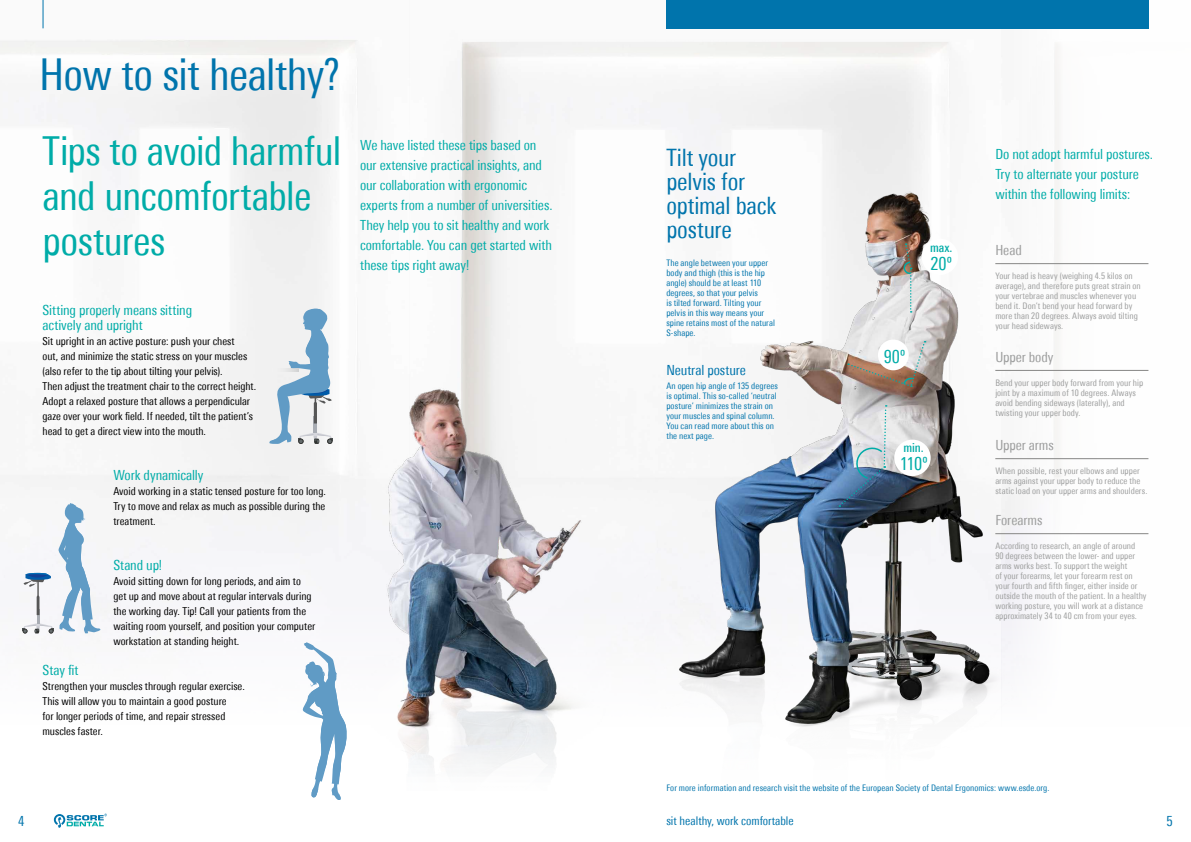
<style>
.page{position:relative;width:1191px;height:842px;background:#fff}
.page>*{position:absolute;margin:0;border:0;box-sizing:border-box;transform-origin:0 0}
.t1{font:condensed 44px "Univers Next Pro";letter-spacing:-.015em;color:#0074ac}
.t2{font:condensed 40px/45px "Univers Next Pro";letter-spacing:-.02em;color:#00aca8}
.t3{font:condensed 24px/24px "Univers Next Pro";letter-spacing:-.01em;color:#0074ac}
.t4{font:condensed 18px "Univers Next Pro";letter-spacing:.005em;color:#00aca8}
.t5{font:condensed 14px/20px "Univers Next Pro";letter-spacing:-.01em;color:#00aca8}
.t6{font:condensed 14px "Univers Next Pro";letter-spacing:-.01em;color:#9c9d9d}
.t7{font:condensed 14px "Univers Next Pro";color:#0074ac}
.t8{font:500 condensed 12.5px "Univers Next Pro";letter-spacing:-.01em;color:#00aca8}
.t9{font:condensed 12px "Univers Next Pro";color:#0074ac}
.t10{font:condensed 11px/15px "Univers Next Pro";letter-spacing:-.005em;color:#000}
.t11{font:condensed 9px/10px "Univers Next Pro";letter-spacing:.005em;color:#9c9d9d}
.t12{font:condensed 9px/10px "Univers Next Pro";letter-spacing:.005em;color:#0074ac}
</style>
<div class="page">
<img style="left:460px;top:28px;width:522px;height:589px">
<img style="left:0;top:0;width:371px;height:633px">
<img style="left:371px;top:326px;width:256px;height:442px">
<svg style="left:269px;top:307px;width:63px;height:137px"></svg>
<svg style="left:267px;top:369px;width:32px;height:3px"></svg>
<svg style="left:23px;top:502px;width:77px;height:132px"></svg>
<svg style="left:302px;top:642px;width:45px;height:157px"></svg>
<img style="left:659px;top:165px;width:323px;height:562px">
<div style="left:894px;top:440px;width:36px;height:36px;background:#fff;border-radius:50%"></div>
<svg style="left:43px;top:0;width:1px;height:28px"></svg>
<div style="left:666px;top:0;width:482px;height:28px;background:#0074ac"></div>
<svg style="left:54px;top:814px;width:53px;height:14px"></svg>
<hr style="left:995px;top:263px;width:153px;height:1px;background:#878786">
<hr style="left:995px;top:370px;width:153px;height:1px;background:#878786">
<hr style="left:995px;top:458px;width:153px;height:1px;background:#878786">
<hr style="left:995px;top:533px;width:153px;height:1px;background:#878786">
<svg style="left:847px;top:341px;width:78px;height:46px;background:#b7a295"></svg>
<svg style="left:902px;top:243px;width:10px;height:70px"></svg>
<svg style="left:838px;top:405px;width:49px;height:102px;background:#90a4b6"></svg>
<div style="left:921px;top:239px;width:37px;height:36px;background:#fff;border-radius:50%"></div>
<div style="left:878px;top:340px;width:30px;height:30px;background:#fff;border-radius:50%"></div>
<h1 class="t1" style="left:39px;top:49px;width:303px">How to sit healthy?</h1>
<h2 class="t2" style="left:43px;top:128px;width:300px">Tips to avoid harmful and uncomfortable postures</h2>
<p class="t5" style="left:360px;top:135px;width:194px">We have listed these tips based on our extensive practical insights, and our collaboration with ergonomic experts from a number of universities.<br>They help you to sit healthy and work comfortable. You can get started with these tips right away!</p>
<p class="t5" style="left:43px;top:302px;width:151px;line-height:15px">Sitting properly means sitting actively and upright</p>
<p class="t10" style="left:43px;top:334px;width:215px">Sit upright in an active posture: push your chest<br>out, and minimize the static stress on your muscles (also refer to the tip about tilting your pelvis).<br>Then adjust the treatment chair to the correct height.<br>Adopt a relaxed posture that allows a perpendicular gaze over your work field. If needed, tilt the patient’s head to get a direct view into the mouth.</p>
<p class="t5" style="left:113px;top:465px;width:92px">Work dynamically</p>
<p class="t10" style="left:113px;top:484px;width:214px;text-align:justify">Avoid working in a static tensed posture for too long.<br>Try to move and relax as much as possible during the treatment.</p>
<p class="t5" style="left:113px;top:555px;width:50px">Stand up!</p>
<p class="t10" style="left:113px;top:574px;width:203px">Avoid sitting down for long periods, and aim to get up and move about at regular intervals during the working day. Tip! Call your patients from the waiting room yourself, and position your computer workstation at standing height.</p>
<p class="t5" style="left:43px;top:660px;width:37px">Stay fit</p>
<p class="t10" style="left:43px;top:679px;width:204px">Strengthen your muscles through regular exercise.<br>This will allow you to maintain a good posture<br>for longer periods of time, and repair stressed muscles faster.</p>
<h3 class="t3" style="left:666px;top:145px;width:111px">Tilt your pelvis for optimal back posture</h3>
<p class="t12" style="left:666px;top:258px;width:110px">The angle between your upper body and thigh (this is the hip angle) should be at least 110 degrees, so that your pelvis<br>is tilted forward. Tilting your pelvis in this way means your spine retains most of the natural<br>S-shape.</p>
<p class="t7" style="left:666px;top:362px;width:81px">Neutral posture</p>
<p class="t12" style="left:666px;top:381px;width:113px">An open hip angle of 135 degrees is optimal. This so-called ‘neutral posture’ minimizes the strain on your muscles and spinal column.<br>You can read more about this on the next page.</p>
<p class="t8" style="left:930px;top:241px;width:24px">max.</p>
<h3 class="t4" style="left:930px;top:253px;width:23px">20º</h3>
<h3 class="t4" style="left:883px;top:346px;width:23px">90º</h3>
<p class="t8" style="left:903px;top:440px;width:22px">min.</p>
<h3 class="t4" style="left:900px;top:453px;width:29px">110º</h3>
<p class="t5" style="left:995px;top:144px;width:159px">Do not adopt harmful postures.<br>Try to alternate your posture within the following limits:</p>
<p class="t6" style="left:995px;top:242px;width:28px">Head</p>
<p class="t11" style="left:995px;top:271px;width:147px">Your head is heavy (weighing 4.5 kilos on average), and therefore puts great strain on your vertebrae and muscles whenever you bend it. Don’t bend your head forward by more than 20 degrees. Always avoid tilting your head sideways.</p>
<p class="t6" style="left:995px;top:349px;width:60px">Upper body</p>
<p class="t11" style="left:995px;top:378px;width:149px">Bend your upper body forward from your hip joint by a maximum of 10 degrees. Always avoid bending sideways (laterally), and twisting your upper body.</p>
<p class="t6" style="left:995px;top:437px;width:60px">Upper arms</p>
<p class="t11" style="left:995px;top:466px;width:153px">When possible, rest your elbows and upper arms against your upper body to reduce the static load on your upper arms and shoulders.</p>
<p class="t6" style="left:995px;top:512px;width:49px">Forearms</p>
<p class="t11" style="left:995px;top:541px;width:153px">According to research, an angle of around<br>90 degrees between the lower- and upper arms works best. To support the weight<br>of your forearms, let your forearm rest on your fourth and fifth finger, either inside or outside the mouth of the patient. In a healthy working posture, you will work at a distance approximately 34 to 40 cm from your eyes.</p>
<p class="t12" style="left:666px;top:783px;width:384px">For more information and research visit the website of the European Society of Dental Ergonomics: www.esde.org.</p>
<p class="t7" style="left:18px;top:813px;width:8px">4</p>
<p class="t9" style="left:666px;top:814px;width:129px">sit healthy, work comfortable</p>
<p class="t7" style="left:1166px;top:813px;width:8px">5</p>
</div>
